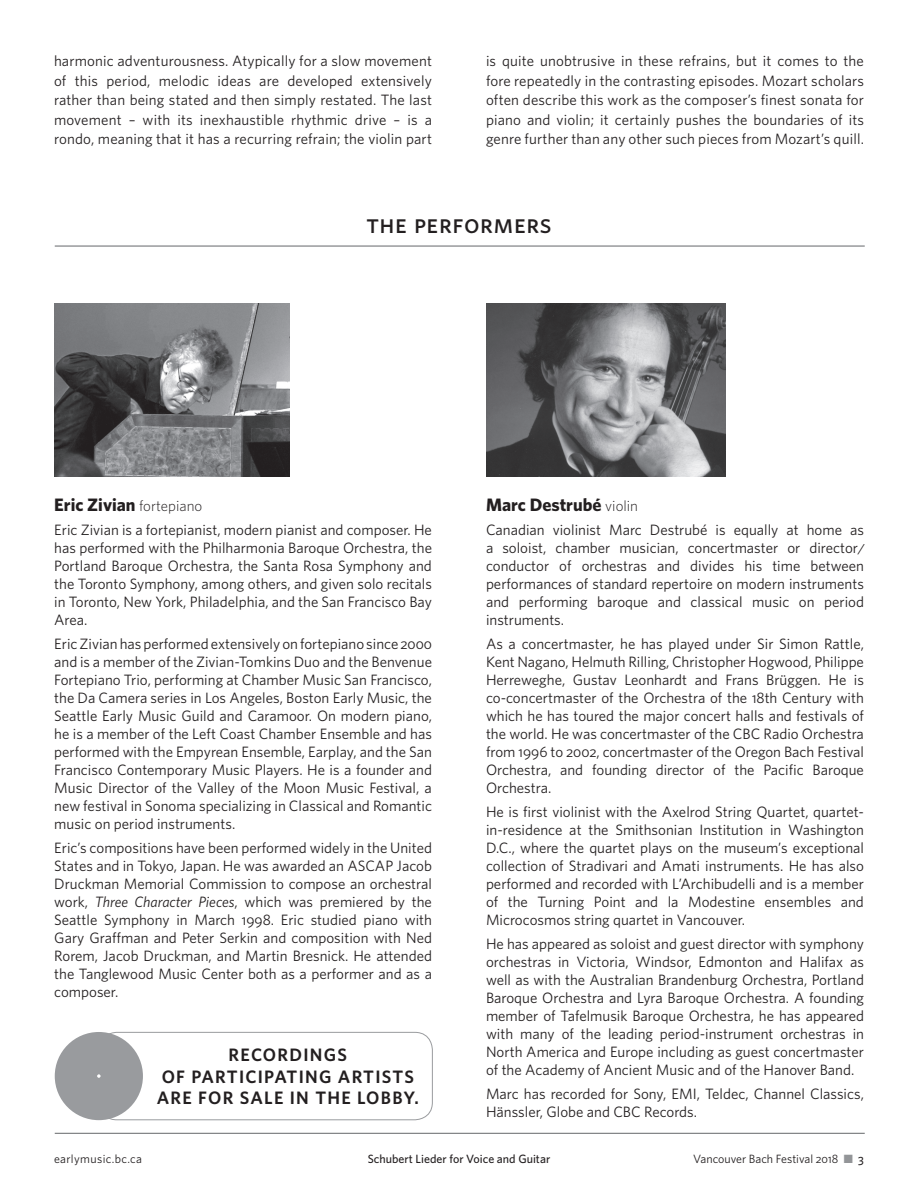
<style>
.page{position:relative;width:918px;height:1188px;background:#fff}
.page>*{position:absolute;margin:0;border:0;box-sizing:border-box;transform-origin:0 0}
.t1{font:500 27px "Whitney";letter-spacing:.02em;color:#231f20}
.t2{font:600 18px/21.6px "Whitney";letter-spacing:.07em;color:#231f20;text-align:center}
.t3{font:700 18px "Whitney";color:#231f20}
.t4{font:15px/18px "Whitney";color:#231f20;text-align:justify}
.t5{font:12px "Whitney";color:#231f20}
.t6{font:500 12px "Whitney";color:#231f20}
.s1{font-weight:300;font-size:15px}
.s2{font-style:italic}
.s3{color:#939598}
.s4{font-weight:500}
</style>
<div class="page">
<img style="left:54px;top:304px;width:235px;height:172px">
<img style="left:486px;top:304px;width:239px;height:172px">
<hr style="left:55px;top:245px;width:810px;height:2px;background:#76787b">
<hr style="left:55px;top:1133px;width:810px;height:1px;background:#76787b">
<div style="left:99px;top:1032px;width:334px;height:88px;border:1px solid #999b9e;border-radius:18px"></div>
<div style="left:55px;top:1032px;width:88px;height:88px;background:#999b9e;border-radius:50%"></div>
<svg style="left:97px;top:1074px;width:4px;height:4px"></svg>
<p class="t4" style="left:54px;top:51px;width:380px;line-height:19.5px">harmonic adventurousness. Atypically for a slow movement of this period, melodic ideas are developed extensively rather than being stated and then simply restated. The last movement – with its inexhaustible rhythmic drive – is a rondo, meaning that it has a recurring refrain; the violin part</p>
<p class="t4" style="left:486px;top:51px;width:380px;line-height:19.5px">is quite unobtrusive in these refrains, but it comes to the fore repeatedly in the contrasting episodes. Mozart scholars often describe this work as the composer’s finest sonata for piano and violin; it certainly pushes the boundaries of its genre further than any other such pieces from Mozart’s quill.</p>
<h1 class="t1" style="left:367px;top:206px;width:187px">the performers</h1>
<p class="t3" style="left:54px;top:493px;width:150px">Eric Zivian <span class="s1">fortepiano</span></p>
<p class="t4" style="left:54px;top:521px;width:379px">Eric Zivian is a fortepianist, modern pianist and composer. He has performed with the Philharmonia Baroque Orchestra, the Portland Baroque Orchestra, the Santa Rosa Symphony and the Toronto Symphony, among others, and given solo recitals in Toronto, New York, Philadelphia, and the San Francisco Bay Area.</p>
<p class="t4" style="left:54px;top:635px;width:379px">Eric Zivian has performed extensively on fortepiano since 2000 and is a member of the Zivian-Tomkins Duo and the Benvenue Fortepiano Trio, performing at Chamber Music San Francisco, the Da Camera series in Los Angeles, Boston Early Music, the Seattle Early Music Guild and Caramoor. On modern piano, he is a member of the Left Coast Chamber Ensemble and has performed with the Empyrean Ensemble, Earplay, and the San Francisco Contemporary Music Players. He is a founder and Music Director of the Valley of the Moon Music Festival, a new festival in Sonoma specializing in Classical and Romantic music on period instruments.</p>
<p class="t4" style="left:54px;top:839px;width:379px">Eric’s compositions have been performed widely in the United States and in Tokyo, Japan. He was awarded an ASCAP Jacob Druckman Memorial Commission to compose an orchestral work, <span class="s2">Three Character Pieces</span>, which was premiered by the Seattle Symphony in March 1998. Eric studied piano with Gary Graffman and Peter Serkin and composition with Ned Rorem, Jacob Druckman, and Martin Bresnick. He attended the Tanglewood Music Center both as a performer and as a composer.</p>
<p class="t2" style="left:157px;top:1044px;width:264px">RECORDINGS<br>OF PARTICIPATING ARTISTS<br>ARE FOR SALE IN THE LOBBY.</p>
<p class="t3" style="left:486px;top:493px;width:154px">Marc Destrubé <span class="s1">violin</span></p>
<p class="t4" style="left:486px;top:521px;width:380px">Canadian violinist Marc Destrubé is equally at home as a soloist, chamber musician, concertmaster or director/ conductor of orchestras and divides his time between performances of standard repertoire on modern instruments and performing baroque and classical music on period instruments.</p>
<p class="t4" style="left:486px;top:635px;width:380px">As a concertmaster, he has played under Sir Simon Rattle, Kent Nagano, Helmuth Rilling, Christopher Hogwood, Philippe Herreweghe, Gustav Leonhardt and Frans Brüggen. He is co-concertmaster of the Orchestra of the 18th Century with which he has toured the major concert halls and festivals of the world. He was concertmaster of the CBC Radio Orchestra from 1996 to 2002, concertmaster of the Oregon Bach Festival Orchestra, and founding director of the Pacific Baroque Orchestra.</p>
<p class="t4" style="left:486px;top:803px;width:380px">He is first violinist with the Axelrod String Quartet, quartet&shy;in-residence at the Smithsonian Institution in Washington D.C., where the quartet plays on the museum’s exceptional collection of Stradivari and Amati instruments. He has also performed and recorded with L’Archibudelli and is a member of the Turning Point and la Modestine ensembles and Microcosmos string quartet in Vancouver.</p>
<p class="t4" style="left:486px;top:935px;width:380px">He has appeared as soloist and guest director with symphony orchestras in Victoria, Windsor, Edmonton and Halifax as well as with the Australian Brandenburg Orchestra, Portland Baroque Orchestra and Lyra Baroque Orchestra. A founding member of Tafelmusik Baroque Orchestra, he has appeared with many of the leading period-instrument orchestras in North America and Europe including as guest concertmaster of the Academy of Ancient Music and of the Hanover Band.</p>
<p class="t4" style="left:486px;top:1085px;width:379px">Marc has recorded for Sony, EMI, Teldec, Channel Classics,<br>Hänssler, Globe and CBC Records.</p>
<p class="t5" style="left:54px;top:1151px;width:90px">earlymusic.bc.ca</p>
<p class="t6" style="left:368px;top:1151px;width:184px">Schubert Lieder for Voice and Guitar</p>
<p class="t5" style="left:693px;top:1151px;width:172px">Vancouver Bach Festival 2018 <span class="s3">■</span> <span class="s4">3</span></p>
</div>
